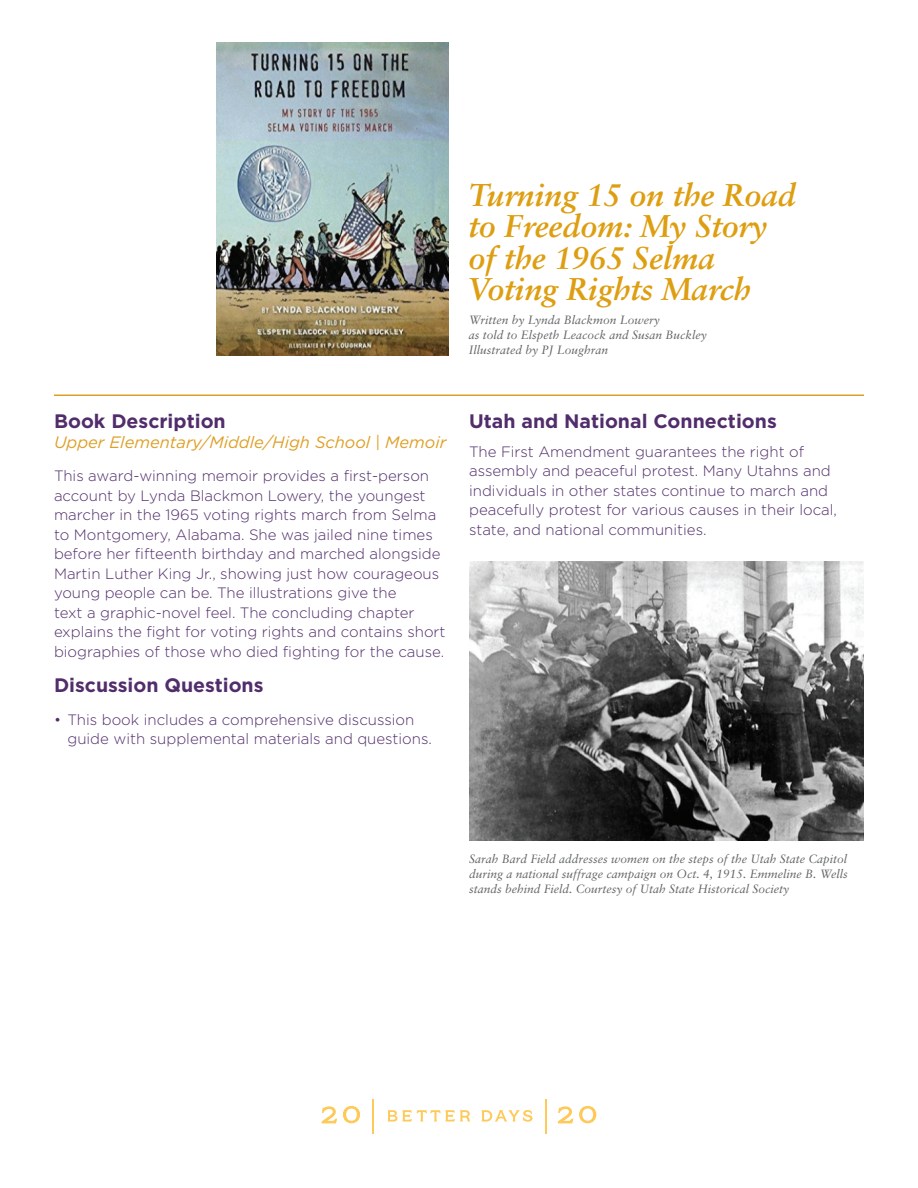
<style>
.page{position:relative;width:918px;height:1188px;background:#fff}
.page>*{position:absolute;margin:0;border:0;box-sizing:border-box;transform-origin:0 0}
.t1{font:italic 700 31.5px/31.5px "Sabon";letter-spacing:-.005em;color:#de9e11}
.t2{font:700 19.5px "Gotham";color:#512d6b}
.t3{font:italic 16.5px "Gotham";color:#de9f25}
.t4{font:300 15px/19.5px "Gotham";color:#512d6b}
.t5{font:italic 12px/15px "Sabon";color:#626466}
</style>
<div class="page">
<img style="left:470px;top:562px;width:394px;height:279px">
<hr style="left:54px;top:394px;width:810px;height:2px;background:#de9e25">
<img style="left:217px;top:42px;width:232px;height:313px">
<svg style="left:387px;top:1110px;width:83px;height:11px"></svg>
<svg style="left:481px;top:1110px;width:51px;height:12px"></svg>
<svg style="left:558px;top:1106px;width:15px;height:17px"></svg>
<svg style="left:579px;top:1106px;width:17px;height:17px"></svg>
<svg style="left:322px;top:1106px;width:15px;height:17px"></svg>
<svg style="left:343px;top:1106px;width:17px;height:17px"></svg>
<hr style="left:372px;top:1100px;width:2px;height:34px;background:#fec957">
<hr style="left:545px;top:1100px;width:2px;height:34px;background:#fec957">
<h1 class="t1" style="left:468px;top:179px;width:329px">Turning 15 on the Road to Freedom: My Story of the 1965 Selma<br>Voting Rights March</h1>
<p class="t5" style="left:469px;top:313px;width:240px">Written by Lynda Blackmon Lowery<br>as told to Elspeth Leacock and Susan Buckley<br>Illustrated by PJ Loughran</p>
<h2 class="t2" style="left:54px;top:410px;width:173px">Book Description</h2>
<p class="t3" style="left:54px;top:433px;width:394px">Upper Elementary/Middle/High School | Memoir</p>
<p class="t4" style="left:54px;top:466px;width:393px">This award-winning memoir provides a first-person account by Lynda Blackmon Lowery, the youngest marcher in the 1965 voting rights march from Selma to Montgomery, Alabama. She was jailed nine times before her fifteenth birthday and marched alongside Martin Luther King Jr., showing just how courageous young people can be. The illustrations give the<br>text a graphic-novel feel. The concluding chapter explains the fight for voting rights and contains short biographies of those who died fighting for the cause.</p>
<h2 class="t2" style="left:54px;top:674px;width:211px">Discussion Questions</h2>
<p class="t4" style="left:68px;top:709px;width:366px;text-indent:-14px">• This book includes a comprehensive discussion guide with supplemental materials and questions.</p>
<h2 class="t2" style="left:469px;top:410px;width:309px">Utah and National Connections</h2>
<p class="t4" style="left:469px;top:441px;width:369px">The First Amendment guarantees the right of assembly and peaceful protest. Many Utahns and individuals in other states continue to march and peacefully protest for various causes in their local, state, and national communities.</p>
<p class="t5" style="left:469px;top:851px;width:380px;text-align:justify">Sarah Bard Field addresses women on the steps of the Utah State Capitol during a national suffrage campaign on Oct. 4, 1915. Emmeline B. Wells stands behind Field. Courtesy of Utah State Historical Society</p>
</div>
